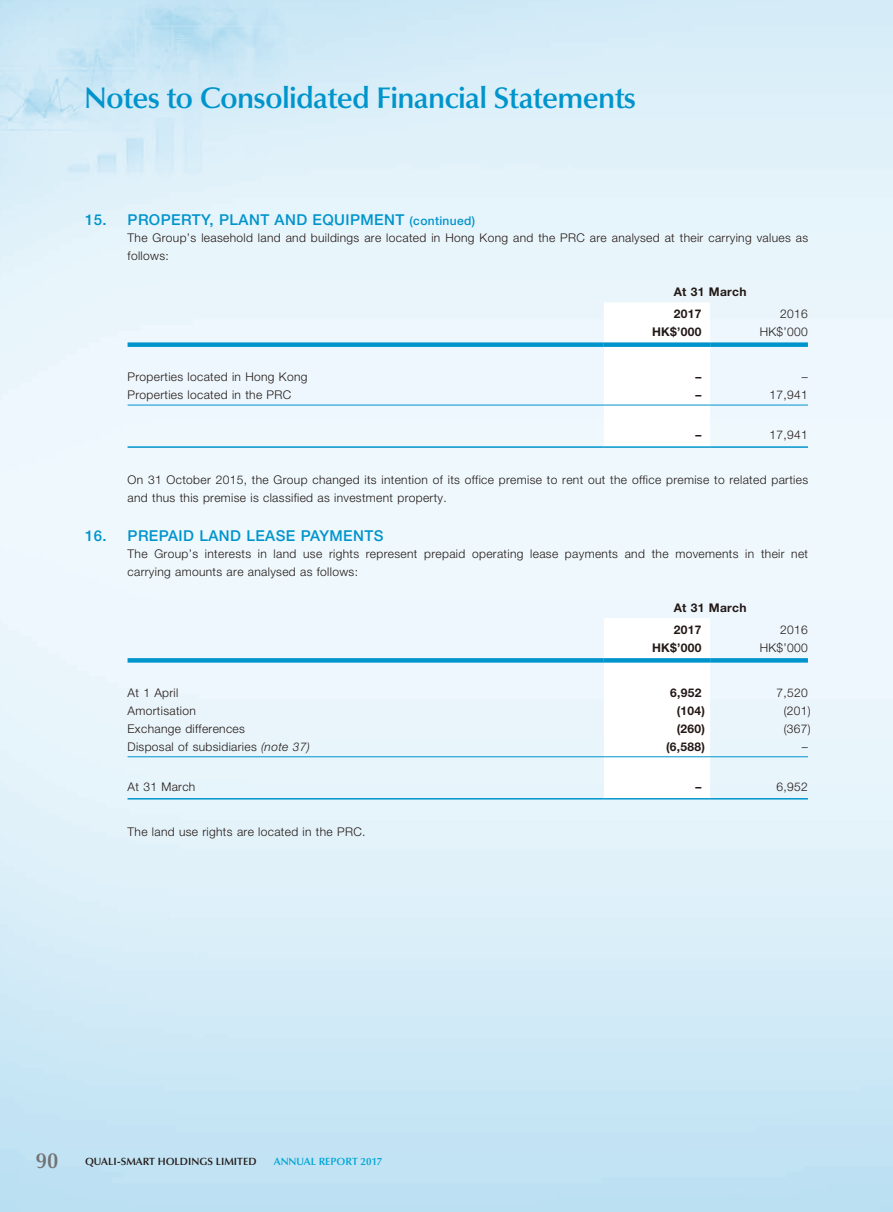
<style>
.page{position:relative;width:893px;height:1212px;background:#fff}
.page>*{position:absolute;margin:0;border:0;box-sizing:border-box;transform-origin:0 0}
.t1{font:600 30px "Optima LT Std";letter-spacing:-.025em;color:#0094cc}
.t2{font:500 15px "Helvetica Neue LT Std";letter-spacing:.03em;color:#0094cc}
.t3{font:300 12px/18px "Helvetica Neue LT Std";letter-spacing:.03em;color:#231916}
.t4{font:700 12px/22.2px "Helvetica Neue LT Std";letter-spacing:.03em;color:#231916}
.t5{font:600 10.5px "Optima LT Std";color:#231916}
.t6{font:600 10.5px "Optima LT Std";color:#00a5d6}
.s1{font-size:12px}
.s2{font-style:italic}
.s3{font-size:21.75px;color:#727272}
</style>
<div class="page">
<img style="left:0;top:0;width:893px;height:1212px">
<svg style="left:604px;top:302px;width:106px;height:144px"></svg>
<div style="left:128px;top:342px;width:476px;height:5px;background:#0094cc"></div>
<div style="left:604px;top:342px;width:106px;height:5px;background:#0094cc"></div>
<div style="left:710px;top:342px;width:98px;height:5px;background:#0094cc"></div>
<hr style="left:128px;top:405px;width:476px;height:1px;background:#0094cc">
<hr style="left:604px;top:405px;width:106px;height:1px;background:#0094cc">
<hr style="left:710px;top:405px;width:98px;height:1px;background:#0094cc">
<hr style="left:128px;top:446px;width:476px;height:2px;background:#0094cc">
<hr style="left:604px;top:446px;width:106px;height:2px;background:#0094cc">
<hr style="left:710px;top:446px;width:98px;height:2px;background:#0094cc">
<svg style="left:604px;top:618px;width:106px;height:180px"></svg>
<div style="left:128px;top:658px;width:476px;height:5px;background:#0094cc"></div>
<div style="left:604px;top:658px;width:106px;height:5px;background:#0094cc"></div>
<div style="left:710px;top:658px;width:98px;height:5px;background:#0094cc"></div>
<hr style="left:128px;top:756px;width:476px;height:1px;background:#0094cc">
<hr style="left:604px;top:756px;width:106px;height:1px;background:#0094cc">
<hr style="left:710px;top:756px;width:98px;height:1px;background:#0094cc">
<hr style="left:128px;top:798px;width:476px;height:1px;background:#0094cc">
<hr style="left:604px;top:798px;width:106px;height:1px;background:#0094cc">
<hr style="left:710px;top:798px;width:98px;height:1px;background:#0094cc">
<h1 class="t1" style="left:84px;top:80px;width:553px">Notes to Consolidated Financial Statements</h1>
<p class="t2" style="left:85px;top:211px;width:391px">15. PROPERTY, PLANT AND EQUIPMENT <span class="s1">(continued)</span></p>
<p class="t3" style="left:128px;top:229px;width:682px">The Group’s leasehold land and buildings are located in Hong Kong and the PRC are analysed at their carrying values as follows:</p>
<p class="t4" style="left:674px;top:280px;width:74px">At 31 March<br>2017</p>
<p class="t3" style="left:780px;top:305px;width:29px">2016</p>
<p class="t4" style="left:652px;top:321px;width:51px">HK$’000</p>
<p class="t3" style="left:760px;top:323px;width:50px">HK$’000</p>
<p class="t3" style="left:128px;top:367px;width:181px">Properties located in Hong Kong</p>
<p class="t4" style="left:696px;top:365px;width:7px">–</p>
<p class="t3" style="left:802px;top:367px;width:7px">–</p>
<p class="t3" style="left:128px;top:385px;width:165px">Properties located in the PRC</p>
<p class="t4" style="left:696px;top:383px;width:7px">–</p>
<p class="t3" style="left:770px;top:385px;width:40px">17,941</p>
<p class="t4" style="left:696px;top:424px;width:7px">–</p>
<p class="t3" style="left:770px;top:426px;width:40px">17,941</p>
<p class="t3" style="left:128px;top:471px;width:682px">On 31 October 2015, the Group changed its intention of its office premise to rent out the office premise to related parties and thus this premise is classified as investment property.</p>
<p class="t2" style="left:85px;top:526px;width:300px">16. PREPAID LAND LEASE PAYMENTS</p>
<p class="t3" style="left:128px;top:544px;width:682px">The Group’s interests in land use rights represent prepaid operating lease payments and the movements in their net carrying amounts are analysed as follows:</p>
<p class="t4" style="left:674px;top:596px;width:74px">At 31 March<br>2017</p>
<p class="t3" style="left:780px;top:620px;width:29px">2016</p>
<p class="t4" style="left:652px;top:636px;width:51px">HK$’000</p>
<p class="t3" style="left:760px;top:638px;width:50px">HK$’000</p>
<p class="t3" style="left:128px;top:683px;width:52px">At 1 April</p>
<p class="t4" style="left:670px;top:681px;width:33px">6,952</p>
<p class="t3" style="left:777px;top:683px;width:33px">7,520</p>
<p class="t3" style="left:128px;top:701px;width:70px">Amortisation</p>
<p class="t4" style="left:677px;top:699px;width:30px">(104)</p>
<p class="t3" style="left:784px;top:701px;width:29px">(201)</p>
<p class="t3" style="left:128px;top:719px;width:119px">Exchange differences</p>
<p class="t4" style="left:677px;top:717px;width:30px">(260)</p>
<p class="t3" style="left:784px;top:719px;width:29px">(367)</p>
<p class="t3" style="left:128px;top:737px;width:184px">Disposal of subsidiaries <span class="s2">(note 37)</span></p>
<p class="t4" style="left:666px;top:735px;width:41px">(6,588)</p>
<p class="t3" style="left:802px;top:737px;width:7px">–</p>
<p class="t3" style="left:128px;top:777px;width:69px">At 31 March</p>
<p class="t4" style="left:696px;top:775px;width:7px">–</p>
<p class="t3" style="left:777px;top:777px;width:33px">6,952</p>
<p class="t3" style="left:128px;top:822px;width:239px">The land use rights are located in the PRC.</p>
<p class="t5" style="left:36px;top:1155px;width:222px"><span class="s3">90</span> QUALI-SMART HOLDINGS LIMITED</p>
<p class="t6" style="left:274px;top:1155px;width:110px">ANNUAL REPORT 2017</p>
</div>
